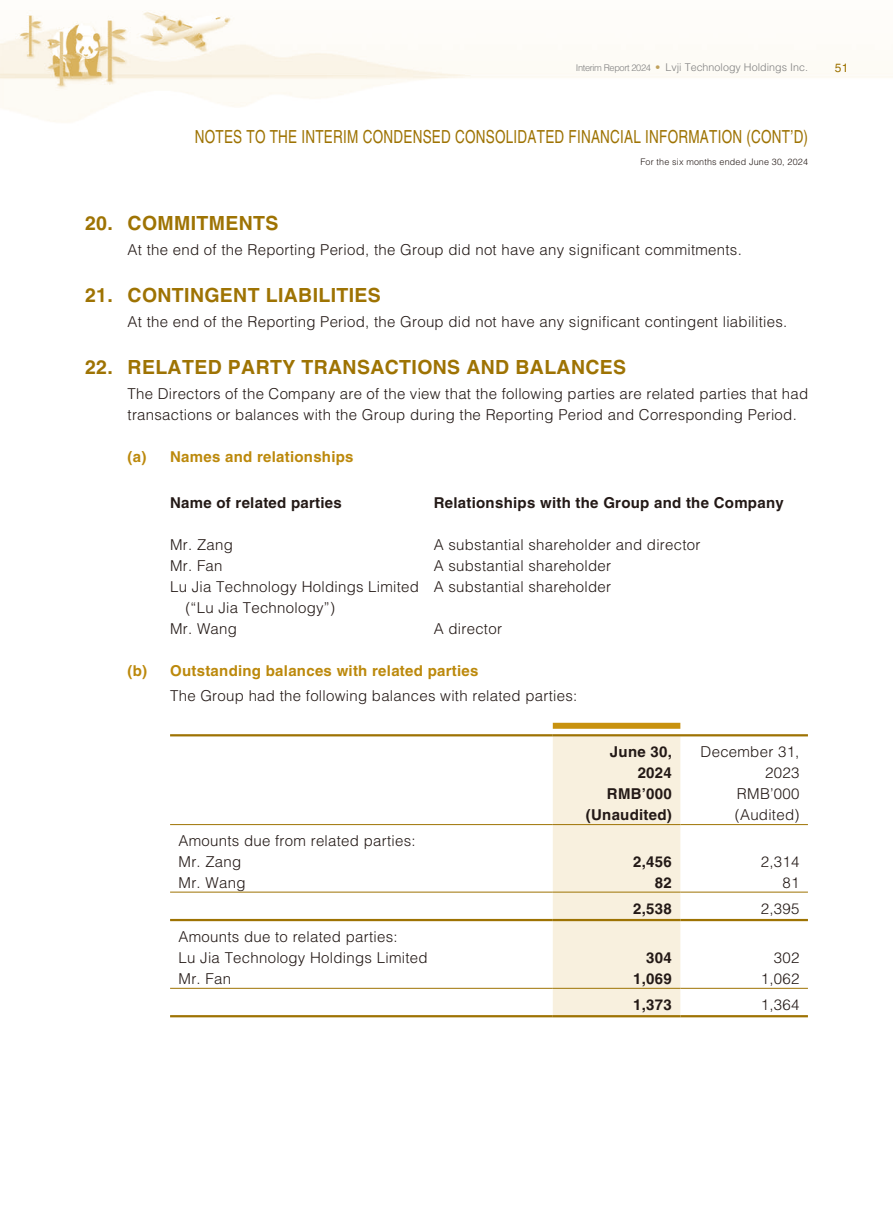
<style>
.page{position:relative;width:893px;height:1212px;background:#fff}
.page>*{position:absolute;margin:0;border:0;box-sizing:border-box;transform-origin:0 0}
.t1{font:700 19.5px "Helvetica LT Pro";letter-spacing:.02em;color:#9e7303}
.t2{font:18px "Helvetica LT Pro";letter-spacing:.02em;color:#9e7303;scale:.75 1}
.t3{font:300 15px/21px "Helvetica LT Pro";letter-spacing:.02em;color:#231916}
.t4{font:700 15px/21px "Helvetica LT Pro";letter-spacing:.02em;color:#231916;text-align:right}
.t5{font:700 15px "Helvetica LT Pro";letter-spacing:.02em;color:#bc890c}
.t6{font:12px "Helvetica LT Pro";color:#9e7303}
.t7{font:300 10.65px "Helvetica LT Pro";letter-spacing:.005em;color:#808080}
.t8{font:300 9px "Helvetica LT Pro";letter-spacing:.02em;color:#231916}
.s1{font-size:9.3px}
.s2{font-family:"M Hei HK";font-weight:500;font-size:10.05px;color:#c0a15c}
</style>
<div class="page">
<img style="left:0;top:10px;width:893px;height:1008px">
<div style="left:553px;top:736px;width:127px;height:279px;background:#f8f0de"></div>
<div style="left:553px;top:723px;width:127px;height:6px;background:#c8920f"></div>
<hr style="left:170px;top:734px;width:383px;height:2px;background:#9e7303">
<hr style="left:553px;top:734px;width:255px;height:2px;background:#9e7303">
<hr style="left:170px;top:824px;width:383px;height:1px;background:#9e7303">
<hr style="left:553px;top:824px;width:127px;height:1px;background:#9e7303">
<hr style="left:680px;top:824px;width:128px;height:1px;background:#9e7303">
<hr style="left:170px;top:892px;width:383px;height:1px;background:#9e7303">
<hr style="left:553px;top:892px;width:127px;height:1px;background:#9e7303">
<hr style="left:680px;top:892px;width:128px;height:1px;background:#9e7303">
<hr style="left:170px;top:919px;width:383px;height:2px;background:#9e7303">
<hr style="left:553px;top:919px;width:127px;height:2px;background:#9e7303">
<hr style="left:680px;top:919px;width:128px;height:2px;background:#9e7303">
<hr style="left:170px;top:988px;width:383px;height:1px;background:#9e7303">
<hr style="left:553px;top:988px;width:127px;height:1px;background:#9e7303">
<hr style="left:680px;top:988px;width:128px;height:1px;background:#9e7303">
<hr style="left:170px;top:1015px;width:383px;height:2px;background:#9e7303">
<hr style="left:553px;top:1015px;width:127px;height:2px;background:#9e7303">
<hr style="left:680px;top:1015px;width:128px;height:2px;background:#9e7303">
<p class="t7" style="left:576px;top:61px;width:234px"><span class="s1">Interim Report 2024</span> <span class="s2">‧</span> Lvji Technology Holdings Inc.</p>
<p class="t6" style="left:835px;top:61px;width:15px">51</p>
<p class="t2" style="left:195px;top:127px;width:819px">NOTES TO THE INTERIM CONDENSED CONSOLIDATED FINANCIAL INFORMATION (CONT’D)</p>
<p class="t8" style="left:640px;top:156px;width:169px">For the six months ended June 30, 2024</p>
<h1 class="t1" style="left:85px;top:211px;width:195px">20. COMMITMENTS</h1>
<p class="t3" style="left:128px;top:239px;width:616px">At the end of the Reporting Period, the Group did not have any significant commitments.</p>
<h1 class="t1" style="left:85px;top:283px;width:297px">21. CONTINGENT LIABILITIES</h1>
<p class="t3" style="left:128px;top:311px;width:661px">At the end of the Reporting Period, the Group did not have any significant contingent liabilities.</p>
<h1 class="t1" style="left:85px;top:355px;width:543px">22. RELATED PARTY TRANSACTIONS AND BALANCES</h1>
<p class="t3" style="left:128px;top:383px;width:682px">The Directors of the Company are of the view that the following parties are related parties that had transactions or balances with the Group during the Reporting Period and Corresponding Period.</p>
<p class="t5" style="left:128px;top:447px;width:228px">(a) Names and relationships</p>
<p class="t4" style="left:170px;top:492px;width:173px">Name of related parties</p>
<p class="t4" style="left:434px;top:492px;width:351px">Relationships with the Group and the Company</p>
<p class="t3" style="left:170px;top:534px;width:64px">Mr. Zang</p>
<p class="t3" style="left:434px;top:534px;width:268px">A substantial shareholder and director</p>
<p class="t3" style="left:170px;top:555px;width:54px">Mr. Fan</p>
<p class="t3" style="left:434px;top:555px;width:179px">A substantial shareholder</p>
<p class="t3" style="left:185px;top:576px;width:235px;text-indent:-15px">Lu Jia Technology Holdings Limited (“Lu Jia Technology”)</p>
<p class="t3" style="left:434px;top:576px;width:179px">A substantial shareholder</p>
<p class="t3" style="left:170px;top:618px;width:68px">Mr. Wang</p>
<p class="t3" style="left:434px;top:618px;width:70px">A director</p>
<p class="t5" style="left:128px;top:662px;width:352px">(b) Outstanding balances with related parties</p>
<p class="t3" style="left:170px;top:685px;width:409px">The Group had the following balances with related parties:</p>
<p class="t3" style="left:179px;top:830px;width:239px">Amounts due from related parties:<br>Mr. Zang</p>
<p class="t4" style="left:610px;top:742px;width:63px">June 30,<br>2024</p>
<p class="t3" style="left:701px;top:741px;width:100px;text-align:right">December 31,<br>2023</p>
<p class="t4" style="left:607px;top:784px;width:66px">RMB’000</p>
<p class="t3" style="left:737px;top:783px;width:64px">RMB’000</p>
<p class="t4" style="left:586px;top:805px;width:88px">(Unaudited)</p>
<p class="t3" style="left:735px;top:804px;width:66px">(Audited)</p>
<p class="t4" style="left:633px;top:851px;width:40px">2,456</p>
<p class="t3" style="left:761px;top:851px;width:40px">2,314</p>
<p class="t3" style="left:179px;top:872px;width:68px">Mr. Wang</p>
<p class="t4" style="left:655px;top:872px;width:18px">82</p>
<p class="t3" style="left:782px;top:872px;width:18px">81</p>
<p class="t4" style="left:633px;top:898px;width:40px">2,538</p>
<p class="t3" style="left:761px;top:897px;width:40px">2,395</p>
<p class="t3" style="left:179px;top:926px;width:250px">Amounts due to related parties:<br>Lu Jia Technology Holdings Limited</p>
<p class="t4" style="left:646px;top:947px;width:27px">304</p>
<p class="t3" style="left:774px;top:947px;width:27px">302</p>
<p class="t3" style="left:179px;top:968px;width:54px">Mr. Fan</p>
<p class="t4" style="left:633px;top:968px;width:40px">1,069</p>
<p class="t3" style="left:761px;top:968px;width:40px">1,062</p>
<p class="t4" style="left:633px;top:994px;width:40px">1,373</p>
<p class="t3" style="left:761px;top:994px;width:40px">1,364</p>
</div>
